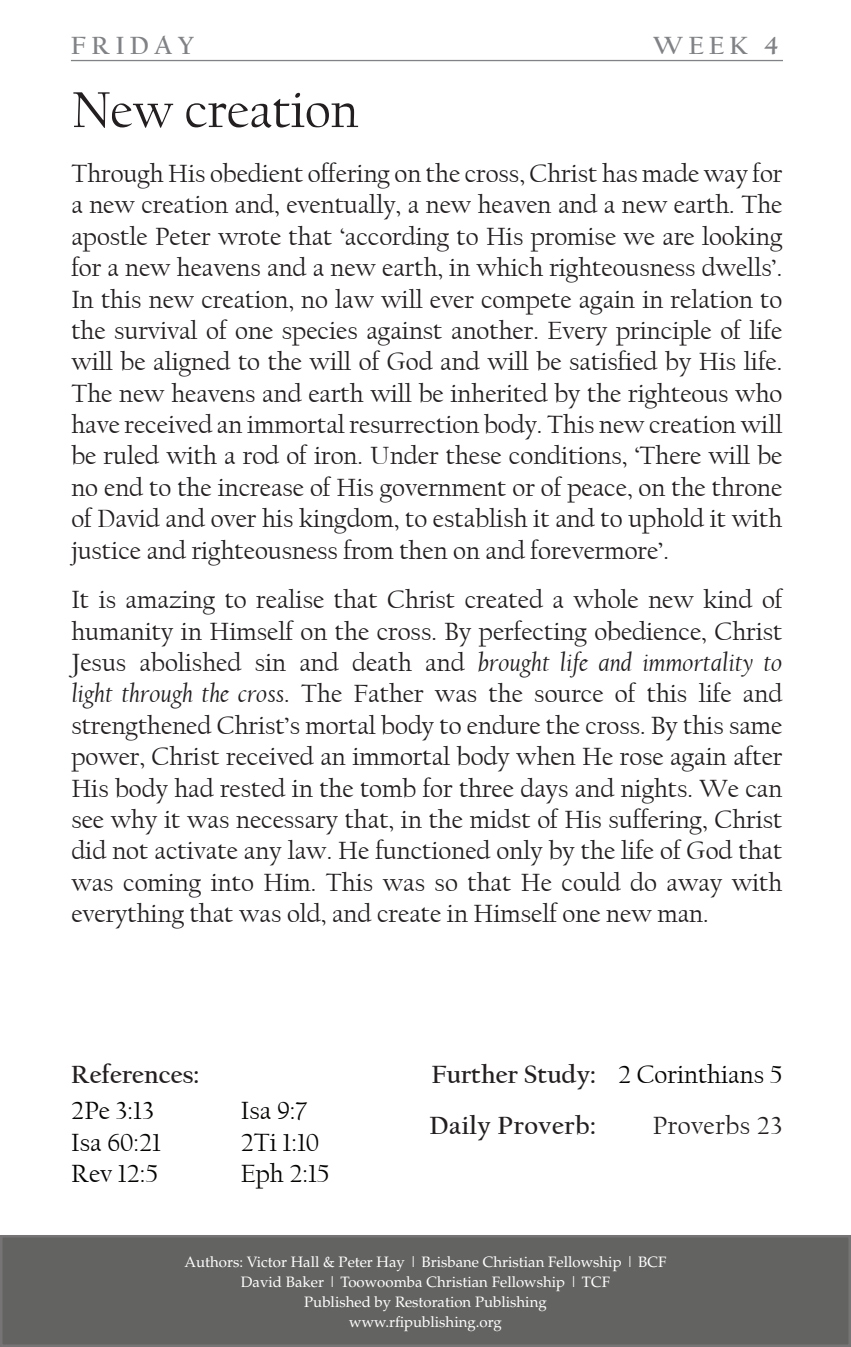
<style>
.page{position:relative;width:851px;height:1347px;background:#fff}
.page>*{position:absolute;margin:0;border:0;box-sizing:border-box;transform-origin:0 0}
.t1{font:52.25px "Californian FB";color:#231f20}
.t2{font:26.25px/31.2px "Californian FB";color:#231f20;text-align:justify}
.t3{font:26.25px/31.2px "Californian FB";color:#040503}
.t4{font:700 26.25px/51px "Californian FB";color:#231f20}
.t5{font:700 26.25px "Californian FB";letter-spacing:.2em;color:#808285}
.t6{font:26.25px "Californian FB";letter-spacing:.02em;color:#231f20}
.t7{font:15px/20px "Palatino";color:#fff;text-align:center}
.s1{font-style:italic}
</style>
<div class="page">
<svg style="left:850px;top:1235px;width:1px;height:111px"></svg>
<div style="left:1px;top:1236px;width:848px;height:109px;background:#636462"></div>
<hr style="left:71px;top:60px;width:711px;height:1px;background:#808285">
<p class="t5" style="left:71px;top:31px;width:125px">FRIDAY</p>
<p class="t5" style="left:653px;top:31px;width:127px">WEEK 4</p>
<h1 class="t1" style="left:71px;top:81px;width:288px">New creation</h1>
<p class="t2" style="left:71px;top:158px;width:712px">Through His obedient offering on the cross, Christ has made way for a new creation and, eventually, a new heaven and a new earth. The apostle Peter wrote that ‘according to His promise we are looking for a new heavens and a new earth, in which righteousness dwells’.<br>In this new creation, no law will ever compete again in relation to the survival of one species against another. Every principle of life will be aligned to the will of God and will be satisfied by His life.<br>The new heavens and earth will be inherited by the righteous who have received an immortal resurrection body. This new creation will be ruled with a rod of iron. Under these conditions, ‘There will be no end to the increase of His government or of peace, on the throne of David and over his kingdom, to establish it and to uphold it with justice and righteousness from then on and forevermore’.</p>
<p class="t2" style="left:71px;top:584px;width:712px">It is amazing to realise that Christ created a whole new kind of humanity in Himself on the cross. By perfecting obedience, Christ Jesus abolished sin and death and <span class="s1">brought life and immortality to light through the cross</span>. The Father was the source of this life and strengthened Christ’s mortal body to endure the cross. By this same power, Christ received an immortal body when He rose again after His body had rested in the tomb for three days and nights. We can see why it was necessary that, in the midst of His suffering, Christ did not activate any law. He functioned only by the life of God that was coming into Him. This was so that He could do away with everything that was old, and create in Himself one new man.</p>
<p class="t4" style="left:71px;top:1049px;width:130px">References:</p>
<p class="t4" style="left:429px;top:1049px;width:168px">Further Study:<br>Daily Proverb:</p>
<p class="t3" style="left:618px;top:1059px;width:166px">2 Corinthians 5</p>
<p class="t3" style="left:71px;top:1095px;width:91px">2Pe 3:13<br>Isa 60:21<br>Rev 12:5</p>
<p class="t3" style="left:241px;top:1095px;width:90px">Isa 9:7<br>2Ti 1:10<br>Eph 2:15</p>
<p class="t6" style="left:652px;top:1110px;width:131px">Proverbs 23</p>
<p class="t7" style="left:184px;top:1251px;width:483px">Authors: Victor Hall &amp; Peter Hay | Brisbane Christian Fellowship | BCF David Baker | Toowoomba Christian Fellowship | TCF<br>Published by Restoration Publishing<br>www.rfipublishing.org</p>
</div>
